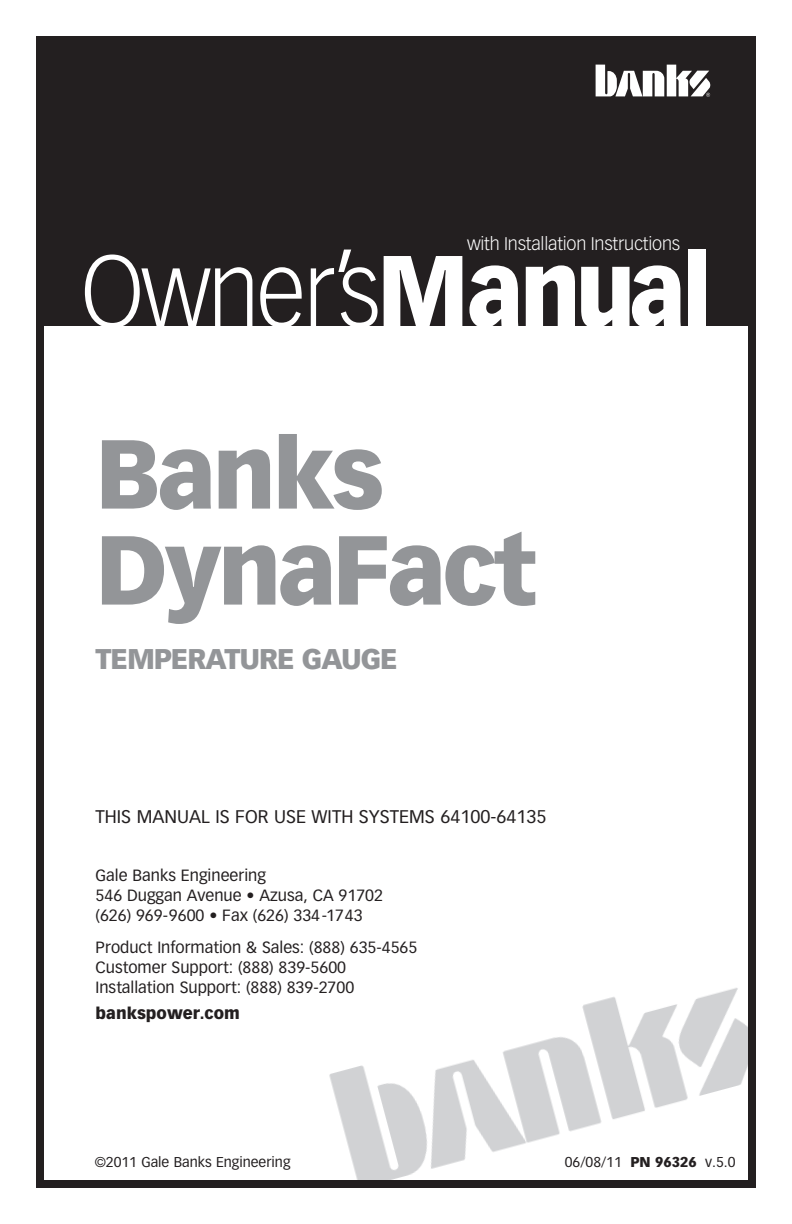
<style>
.page{position:relative;width:792px;height:1224px;background:#fff}
.page>*{position:absolute;margin:0;border:0;box-sizing:border-box;transform-origin:0 0}
.t1{font:300 99.2px "Vectora LT Std";letter-spacing:-.03em;color:#fff;scale:.93 1}
.t2{font:900 96px/96px "Vectora LT Std";letter-spacing:-.04em;color:#939598}
.t3{font:900 28px "Vectora LT Std";letter-spacing:-.04em;color:#939598}
.t4{font:18px "Vectora LT Std";color:#231f20}
.t5{font:300 18px "Vectora LT Std";letter-spacing:-.01em;color:#fff}
.t6{font:16px/20px "Vectora LT Std";color:#231f20}
.t7{font:900 16px "Vectora LT Std";color:#231f20}
.t8{font:14px "Vectora LT Std";color:#231f20}
.s1{font-weight:900}
</style>
<div class="page">
<img style="left:329px;top:988px;width:418px;height:191px">
<div style="left:36px;top:36px;width:720px;height:1152px;border:8px solid #231f20"></div>
<div style="left:36px;top:44px;width:715px;height:281px;background:#231f20"></div>
<svg style="left:596px;top:65px;width:114px;height:32px"></svg>
<p class="t5" style="left:467px;top:233px;width:215px">with Installation Instructions</p>
<h1 class="t1" style="left:81px;top:234px;width:679px">Owner’s<span class="s1">Manual</span></h1>
<h2 class="t2" style="left:96px;top:425px;width:442px">Banks<br>DynaFact</h2>
<h3 class="t3" style="left:96px;top:641px;width:304px">Temperature Gauge</h3>
<p class="t4" style="left:96px;top:806px;width:452px">THIS MANUAL IS FOR USE WITH SYSTEMS 64100-64135</p>
<p class="t6" style="left:96px;top:865px;width:289px">Gale Banks Engineering<br>546 Duggan Avenue • Azusa, ca 91702 (626) 969-9600 • Fax (626) 334-1743</p>
<p class="t6" style="left:96px;top:937px;width:323px">Product Information &amp; Sales: (888) 635-4565<br>Customer Support: (888) 839-5600<br>Installation Support: (888) 839-2700</p>
<p class="t7" style="left:96px;top:1003px;width:146px">bankspower.com</p>
<p class="t8" style="left:95px;top:1153px;width:197px">©2011 Gale Banks Engineering</p>
<p class="t8" style="left:565px;top:1153px;width:172px">06/08/11 <span class="s1">PN 96326</span> v.5.0</p>
</div>
